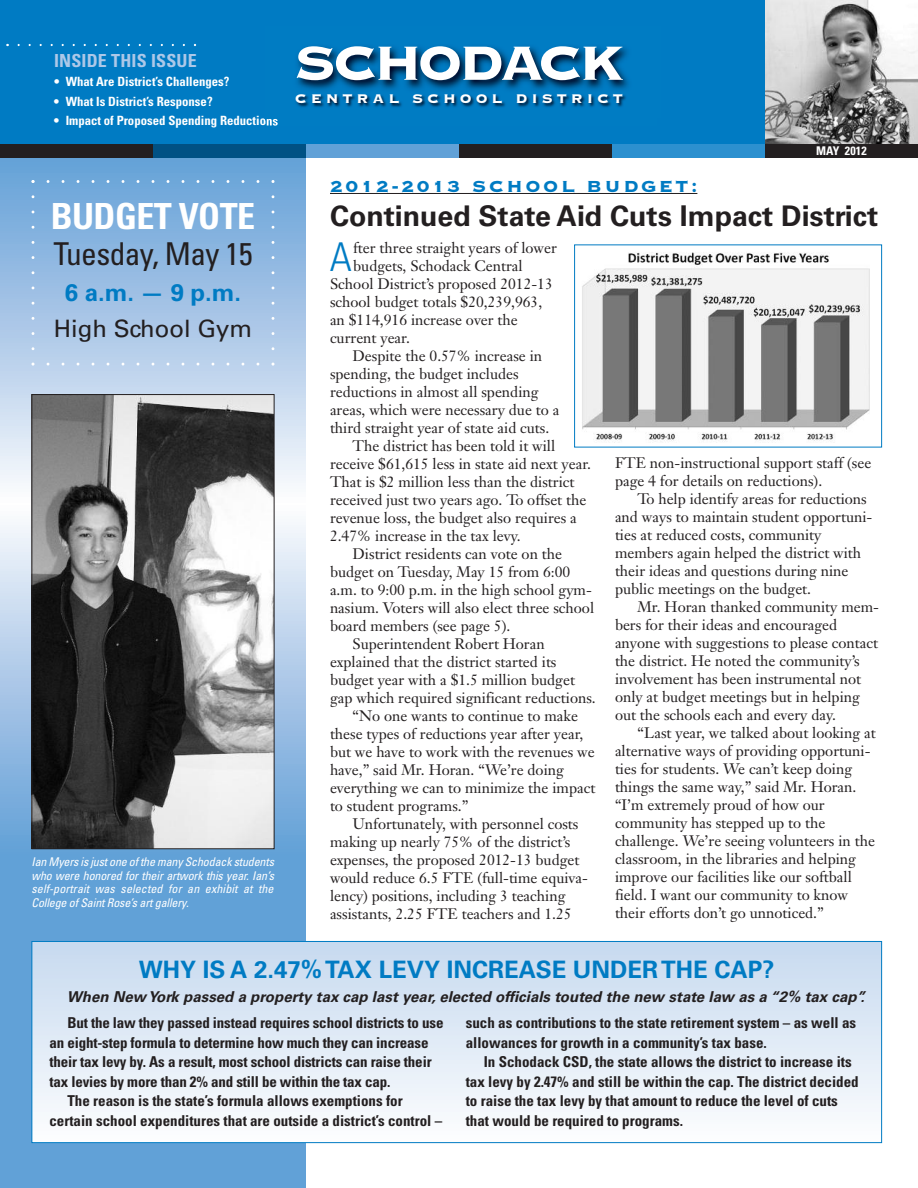
<style>
.page{position:relative;width:918px;height:1188px;background:#fff}
.page>*{position:absolute;margin:0;border:0;box-sizing:border-box;transform-origin:0 0}
.t1{font:63px "Copperplate Thirty Three BC";letter-spacing:-.07em;color:#fff}
.t2{font:300 condensed 39.75px "Univers";color:#007bc3}
.t3{font:700 condensed 36px "Univers";letter-spacing:-.015em;color:#fff}
.t4{font:condensed 31.5px "Univers";letter-spacing:-.02em;color:#231f20}
.t5{font:700 28.5px "Univers";color:#231f20}
.t6{font:700 24px "Univers";color:#007bc3}
.t7{font:24px "Univers";color:#231f20}
.t8{font:21px "Copperplate Thirty Three BC";letter-spacing:.125em;color:#007bc3}
.t9{font:700 condensed 18px "Univers";letter-spacing:.01em;color:#adc8e8}
.t10{font:16.5px "Copperplate Thirty Three BC";letter-spacing:.24em;color:#fff}
.t11{font:15px/18px "Janson Text";color:#231f20}
.t12{font:700 condensed 15px/19.5px "Univers";color:#231f20}
.t13{font:italic 700 15px "Univers";letter-spacing:.005em;color:#231f20}
.t14{font:700 condensed 12.75px "Univers";color:#fff}
.t15{font:italic condensed 12px/13.5px "Univers";letter-spacing:-.01em;color:#fff;text-align:justify}
.t16{font:700 condensed 12px "Univers";letter-spacing:.025em;color:#fff}
</style>
<div class="page">
<div style="left:0;top:567px;width:306px;height:621px;background:#61a1d7"></div>
<svg style="left:0;top:158px;width:306px;height:692px;background:#a8c7e6"></svg>
<div style="left:0;top:0;width:918px;height:144px;background:#007bc3"></div>
<img style="left:297px;top:46px;width:332px;height:39px">
<img style="left:265px;top:85px;width:363px;height:41px">
<div style="left:306px;top:144px;width:153px;height:14px;background:#61a1d7"></div>
<div style="left:153px;top:144px;width:153px;height:14px;background:#005184"></div>
<div style="left:459px;top:144px;width:153px;height:14px;background:#231f20"></div>
<div style="left:612px;top:144px;width:153px;height:14px;background:#2c90cf"></div>
<div style="left:0;top:144px;width:153px;height:14px;background:#231f20"></div>
<div style="left:765px;top:144px;width:153px;height:14px;background:#231f20"></div>
<svg style="left:6px;top:44px;width:190px;height:2px"></svg>
<svg style="left:32px;top:180px;width:242px;height:186px;background:#96bce2"></svg>
<img style="left:765px;top:0;width:153px;height:144px">
<img style="left:582px;top:252px;width:288px;height:190px">
<div style="left:574px;top:244px;width:308px;height:203px;border:1px solid #007bc3"></div>
<div style="left:32px;top:942px;width:849px;height:200px;background:linear-gradient(to bottom,#c6d9ef,#fcfdfe)"></div>
<div style="left:32px;top:941px;width:850px;height:202px;border:1px solid #007bc3"></div>
<img style="left:34px;top:396px;width:238px;height:451px">
<div style="left:32px;top:394px;width:242px;height:455px;border:1px solid #231f20"></div>
<hr style="left:330px;top:193px;width:367px;height:1px;background:#231f20">
<p class="t9" style="left:54px;top:54px;width:144px">INSIDE THIS ISSUE</p>
<p class="t14" style="left:54px;top:77px;width:177px">• What Are District’s Challenges?</p>
<p class="t14" style="left:54px;top:97px;width:160px">• What Is District’s Response?</p>
<p class="t14" style="left:54px;top:116px;width:226px">• Impact of Proposed Spending Reductions</p>
<h3 class="t3" style="left:51px;top:203px;width:206px">BUDGET VOTE</h3>
<h3 class="t4" style="left:53px;top:242px;width:201px">Tuesday, May 15</h3>
<h3 class="t6" style="left:65px;top:284px;width:178px">6 a.m. — 9 p.m.</h3>
<h3 class="t7" style="left:54px;top:320px;width:200px">High School Gym</h3>
<p class="t15" style="left:31px;top:856px;width:244px">Ian Myers is just one of the many Schodack students who were honored for their artwork this year. Ian’s self-portrait was selected for an exhibit at the College of Saint Rose’s art gallery.</p>
<h1 class="t1" style="left:294px;top:21px;width:331px">SCHODACK</h1>
<p class="t10" style="left:295px;top:87px;width:330px">CENTRAL SCHOOL DISTRICT</p>
<p class="t16" style="left:816px;top:146px;width:52px">MAY 2012</p>
<h3 class="t8" style="left:330px;top:172px;width:369px">2012-2013 SCHOOL BUDGET:</h3>
<h3 class="t5" style="left:330px;top:206px;width:550px">Continued State Aid Cuts Impact District</h3>
<h2 class="t2" style="left:330px;top:242px;width:24px">A</h2>
<p class="t11" style="left:353px;top:240px;width:205px">fter three straight years of lower</p>
<p class="t11" style="left:353px;top:258px;width:171px">budgets, Schodack Central</p>
<p class="t11" style="left:330px;top:276px;width:224px">School District’s proposed 2012-13</p>
<p class="t11" style="left:330px;top:294px;width:214px">school budget totals $20,239,963,</p>
<p class="t11" style="left:330px;top:312px;width:189px">an $114,916 increase over the</p>
<p class="t11" style="left:330px;top:330px;width:82px">current year.</p>
<p class="t11" style="left:353px;top:348px;width:191px">Despite the 0.57% increase in</p>
<p class="t11" style="left:330px;top:366px;width:190px">spending, the budget includes</p>
<p class="t11" style="left:330px;top:384px;width:210px">reductions in almost all spending</p>
<p class="t11" style="left:330px;top:402px;width:231px">areas, which were necessary due to a</p>
<p class="t11" style="left:330px;top:420px;width:221px">third straight year of state aid cuts.</p>
<p class="t11" style="left:353px;top:438px;width:204px">The district has been told it will</p>
<p class="t11" style="left:330px;top:456px;width:263px">receive $61,615 less in state aid next year.</p>
<p class="t11" style="left:330px;top:474px;width:246px">That is $2 million less than the district</p>
<p class="t11" style="left:330px;top:492px;width:258px">received just two years ago. To offset the</p>
<p class="t11" style="left:330px;top:510px;width:248px">revenue loss, the budget also requires a</p>
<p class="t11" style="left:330px;top:528px;width:192px">2.47% increase in the tax levy.</p>
<p class="t11" style="left:353px;top:546px;width:211px">District residents can vote on the</p>
<p class="t11" style="left:330px;top:564px;width:242px">budget on Tuesday, May 15 from 6:00</p>
<p class="t11" style="left:330px;top:582px;width:263px">a.m. to 9:00 p.m. in the high school gym-</p>
<p class="t11" style="left:330px;top:600px;width:266px">nasium. Voters will also elect three school</p>
<p class="t11" style="left:330px;top:618px;width:182px">board members (see page 5).</p>
<p class="t11" style="left:353px;top:636px;width:194px">Superintendent Robert Horan</p>
<p class="t11" style="left:330px;top:654px;width:228px">explained that the district started its</p>
<p class="t11" style="left:330px;top:672px;width:246px">budget year with a $1.5 million budget</p>
<p class="t11" style="left:330px;top:690px;width:267px">gap which required significant reductions.</p>
<p class="t11" style="left:353px;top:708px;width:227px">“No one wants to continue to make</p>
<p class="t11" style="left:330px;top:726px;width:255px">these types of reductions year after year,</p>
<p class="t11" style="left:330px;top:744px;width:266px">but we have to work with the revenues we</p>
<p class="t11" style="left:330px;top:762px;width:235px">have,” said Mr. Horan. “We’re doing</p>
<p class="t11" style="left:330px;top:780px;width:267px">everything we can to minimize the impact</p>
<p class="t11" style="left:330px;top:798px;width:140px">to student programs.”</p>
<p class="t11" style="left:353px;top:816px;width:227px">Unfortunately, with personnel costs</p>
<p class="t11" style="left:330px;top:834px;width:242px">making up nearly 75% of the district’s</p>
<p class="t11" style="left:330px;top:852px;width:251px">expenses, the proposed 2012-13 budget</p>
<p class="t11" style="left:330px;top:870px;width:260px">would reduce 6.5 FTE (full-time equiva-</p>
<p class="t11" style="left:330px;top:888px;width:237px">lency) positions, including 3 teaching</p>
<p class="t11" style="left:330px;top:906px;width:243px">assistants, 2.25 FTE teachers and 1.25</p>
<p class="t11" style="left:615px;top:455px;width:258px">FTE non-instructional support staff (see page 4 for details on reductions).</p>
<p class="t11" style="left:615px;top:491px;width:259px;text-indent:22px">To help identify areas for reductions and ways to maintain student opportuni&shy;ties at reduced costs, community members again helped the district with their ideas and questions during nine public meetings on the budget.</p>
<p class="t11" style="left:615px;top:599px;width:266px;text-indent:22px">Mr. Horan thanked community mem&shy;bers for their ideas and encouraged anyone with suggestions to please contact the district. He noted the community’s involvement has been instrumental not only at budget meetings but in helping out the schools each and every day.</p>
<p class="t11" style="left:615px;top:725px;width:262px;text-indent:23px">“Last year, we talked about looking at alternative ways of providing opportuni&shy;ties for students. We can’t keep doing things the same way,” said Mr. Horan. “I’m extremely proud of how our community has stepped up to the challenge. We’re seeing volunteers in the classroom, in the libraries and helping improve our facilities like our softball field. I want our community to know their efforts don’t go unnoticed.”</p>
<h3 class="t6" style="left:139px;top:961px;width:637px">WHY IS A 2.47%TAX LEVY INCREASE UNDERTHE CAP?</h3>
<p class="t13" style="left:67px;top:992px;width:800px">When NewYork passed a property tax cap last year, elected officials touted the new state law as a “2% tax cap”.</p>
<p class="t12" style="left:67px;top:1014px;width:378px">But the law they passed instead requires school districts to use</p>
<p class="t12" style="left:49px;top:1034px;width:381px">an eight-step formula to determine how much they can increase</p>
<p class="t12" style="left:49px;top:1053px;width:384px">their tax levy by. As a result, most school districts can raise their</p>
<p class="t12" style="left:49px;top:1073px;width:343px">tax levies by more than 2% and still be within the tax cap.</p>
<p class="t12" style="left:67px;top:1092px;width:337px">The reason is the state’s formula allows exemptions for</p>
<p class="t12" style="left:49px;top:1112px;width:394px">certain school expenditures that are outside a district’s control –</p>
<p class="t12" style="left:466px;top:1014px;width:392px">such as contributions to the state retirement system – as well as allowances for growth in a community’s tax base.</p>
<p class="t12" style="left:466px;top:1053px;width:395px;text-indent:18px">In Schodack CSD, the state allows the district to increase its tax levy by 2.47% and still be within the cap. The district decided to raise the tax levy by that amount to reduce the level of cuts that would be required to programs.</p>
</div>
